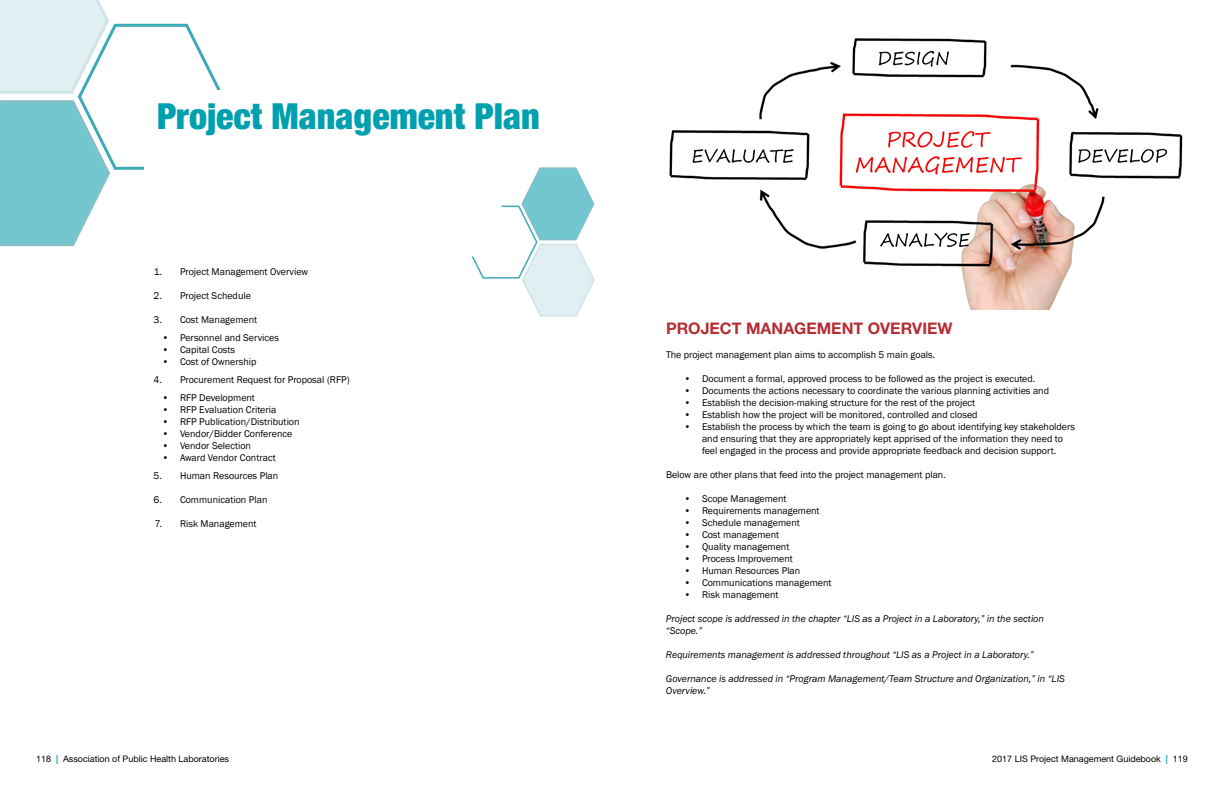
<style>
.page{position:relative;width:1224px;height:792px;background:#fff}
.page>*{position:absolute;margin:0;border:0;box-sizing:border-box;transform-origin:0 0}
.t1{font:900 condensed 36px "Helvetica Neue LT Std";color:#00a0af}
.t2{font:700 16px "Helvetica Neue LT Std";color:#b42e34}
.t3{font:10px/12px "Franklin Gothic";color:#000;text-align:center}
.t4{font:italic 10px/12px "Franklin Gothic";color:#000}
.t5{font:9px "Helvetica Neue LT Std";color:#000}
.s1{font-weight:700;color:#00a0af}
</style>
<div class="page">
<svg style="left:0;top:0;width:221px;height:247px"></svg>
<div style="left:144px;top:90px;width:414px;height:166px;background:#fff"></div>
<svg style="left:471px;top:167px;width:124px;height:150px"></svg>
<img style="left:669px;top:38px;width:514px;height:271px">
<h1 class="t1" style="left:157px;top:94px;width:384px">Project Management Plan</h1>
<p class="t3" style="left:154px;top:266px;width:156px">1. Project Management Overview</p>
<p class="t3" style="left:154px;top:290px;width:99px">2. Project Schedule</p>
<p class="t3" style="left:154px;top:314px;width:105px">3. Cost Management</p>
<p class="t3" style="left:162px;top:332px;width:119px">• Personnel and Services</p>
<p class="t3" style="left:162px;top:344px;width:75px">• Capital Costs</p>
<p class="t3" style="left:162px;top:356px;width:96px">• Cost of Ownership</p>
<p class="t3" style="left:154px;top:374px;width:198px">4. Procurement Request for Proposal (RFP)</p>
<p class="t3" style="left:162px;top:392px;width:95px">• RFP Development</p>
<p class="t3" style="left:162px;top:404px;width:116px">• RFP Evaluation Criteria</p>
<p class="t3" style="left:162px;top:416px;width:139px">• RFP Publication/Distribution</p>
<p class="t3" style="left:162px;top:428px;width:132px">• Vendor/Bidder Conference</p>
<p class="t3" style="left:162px;top:440px;width:91px">• Vendor Selection</p>
<p class="t3" style="left:162px;top:452px;width:115px">• Award Vendor Contract</p>
<p class="t3" style="left:154px;top:470px;width:126px">5. Human Resources Plan</p>
<p class="t3" style="left:154px;top:494px;width:115px">6. Communication Plan</p>
<p class="t3" style="left:155px;top:518px;width:103px">7. Risk Management</p>
<h2 class="t2" style="left:666px;top:319px;width:288px">PROJECT MANAGEMENT OVERVIEW</h2>
<p class="t3" style="left:666px;top:349px;width:271px">The project management plan aims to accomplish 5 main goals.</p>
<p class="t3" style="left:684px;top:373px;width:353px">• Document a formal, approved process to be followed as the project is executed.</p>
<p class="t3" style="left:684px;top:385px;width:367px">• Documents the actions necessary to coordinate the various planning activities and</p>
<p class="t3" style="left:684px;top:397px;width:293px">• Establish the decision-making structure for the rest of the project</p>
<p class="t3" style="left:684px;top:409px;width:295px">• Establish how the project will be monitored, controlled and closed</p>
<p class="t3" style="left:684px;top:421px;width:393px">• Establish the process by which the team is going to go about identifying key stakeholders and ensuring that they are appropriately kept apprised of the information they need to<br>feel engaged in the process and provide appropriate feedback and decision support.</p>
<p class="t3" style="left:666px;top:469px;width:281px">Below are other plans that feed into the project management plan.</p>
<p class="t3" style="left:684px;top:493px;width:104px">• Scope Management</p>
<p class="t3" style="left:684px;top:505px;width:137px">• Requirements management</p>
<p class="t3" style="left:684px;top:517px;width:117px">• Schedule management</p>
<p class="t3" style="left:684px;top:529px;width:97px">• Cost management</p>
<p class="t3" style="left:684px;top:541px;width:107px">• Quality management</p>
<p class="t3" style="left:684px;top:553px;width:110px">• Process Improvement</p>
<p class="t3" style="left:684px;top:565px;width:118px">• Human Resources Plan</p>
<p class="t3" style="left:684px;top:577px;width:149px">• Communications management</p>
<p class="t3" style="left:684px;top:589px;width:96px">• Risk management</p>
<p class="t4" style="left:666px;top:613px;width:380px">Project scope is addressed in the chapter “LIS as a Project in a Laboratory,” in the section “Scope.”</p>
<p class="t4" style="left:666px;top:649px;width:369px">Requirements management is addressed throughout “LIS as a Project in a Laboratory.”</p>
<p class="t4" style="left:666px;top:673px;width:400px">Governance is addressed in “Program Management/Team Structure and Organization,” in “LIS<br>Overview.”</p>
<p class="t5" style="left:36px;top:754px;width:195px">118 <span class="s1">|</span> Association of Public Health Laboratories</p>
<p class="t5" style="left:992px;top:754px;width:197px">2017 LIS Project Management Guidebook <span class="s1">|</span> 119</p>
</div>
